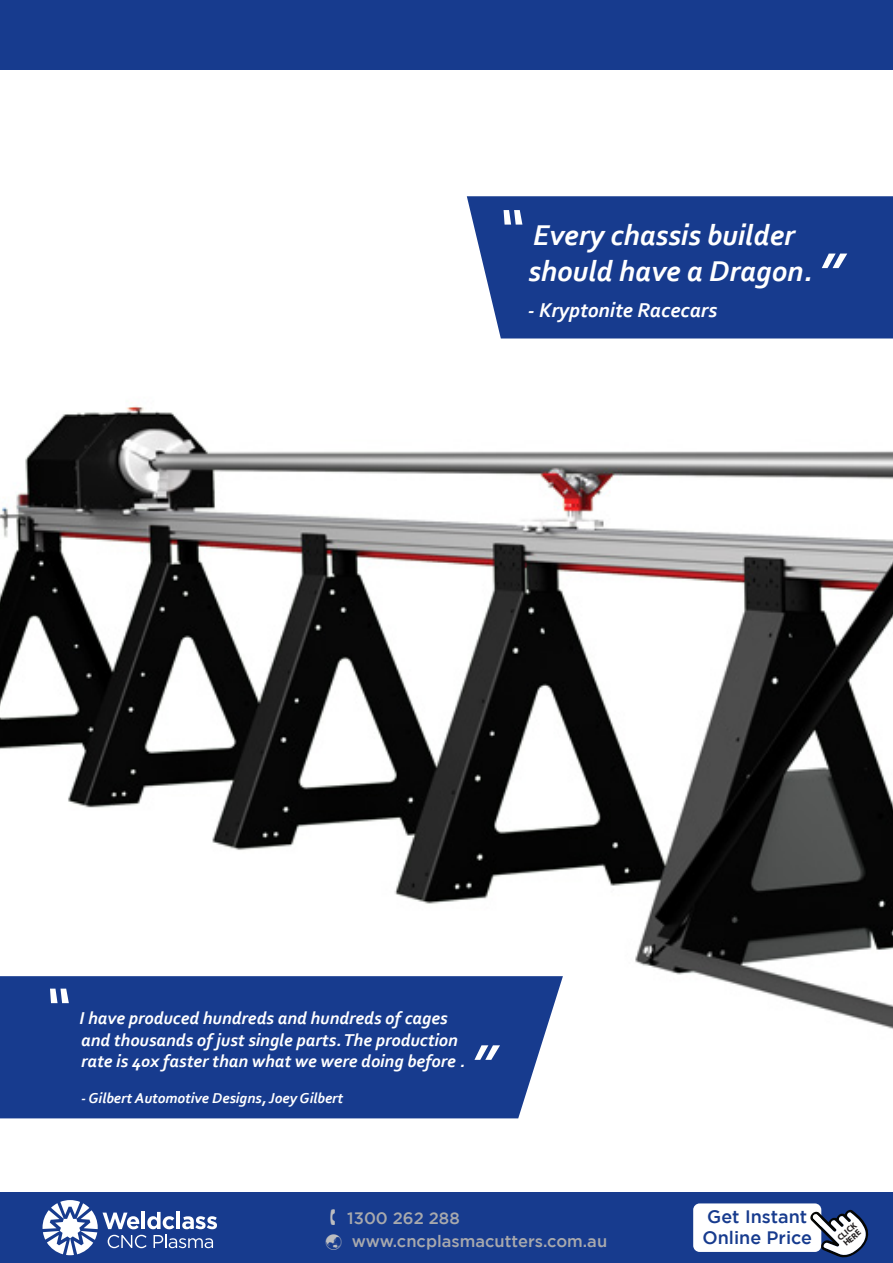
<style>
.page{position:relative;width:893px;height:1263px;background:#fff}
.page>*{position:absolute;margin:0;border:0;box-sizing:border-box;transform-origin:0 0}
.t1{font:italic 700 54px "Corbel";color:#fff}
.t2{font:italic 700 30px "Corbel";color:#fff}
.t3{font:italic 700 21px "Corbel";color:#fff}
.t4{font:italic 700 18px "Corbel";color:#fff}
.Paragraph_Style_1{font:500 18px "Gotham";color:#173b8e}
.Paragraph_Style_1-2{font:500 16.5px "Gotham";color:#a8a9ad}
.t5{font:italic 700 15px "Corbel";color:#fff}
.t6{font:700 8.7px "Myriad Pro";color:#231f20}
.s1{font-size:54px}
</style>
<div class="page">
<img style="left:0;top:196px;width:893px;height:997px">
<div style="left:0;top:0;width:893px;height:69px;background:#173b8e"></div>
<div style="left:0;top:1193px;width:893px;height:70px;background:#173b8e"></div>
<div style="left:693px;top:1203px;width:128px;height:49px;background:#fff;border-radius:6px"></div>
<svg style="left:810px;top:1209px;width:59px;height:49px"></svg>
<svg style="left:43px;top:1200px;width:174px;height:55px"></svg>
<div style="left:467px;top:196px;width:426px;height:142px;background:#173b8e"></div>
<div style="left:0;top:976px;width:563px;height:142px;background:#173b8e"></div>
<p class="t2" style="left:497px;top:217px;width:299px"><span class="s1">“</span> Every chassis builder</p>
<p class="t2" style="left:528px;top:253px;width:316px">should have a Dragon. <span class="s1">”</span></p>
<p class="t3" style="left:528px;top:297px;width:191px">- Kryptonite Racecars</p>
<p class="t1" style="left:44px;top:972px;width:26px">“</p>
<p class="t4" style="left:79px;top:1007px;width:370px">I have produced hundreds and hundreds of cages</p>
<p class="t4" style="left:81px;top:1028px;width:378px">and thousands of just single parts. The production</p>
<p class="t4" style="left:81px;top:1050px;width:386px">rate is 40x faster than what we were doing before .</p>
<p class="t5" style="left:81px;top:1089px;width:264px">- Gilbert Automotive Designs, Joey Gilbert</p>
<p class="t1" style="left:471px;top:1029px;width:26px">”</p>
<p class="Paragraph_Style_1-2" style="left:347px;top:1209px;width:114px">1300 262 288</p>
<p class="Paragraph_Style_1-2" style="left:352px;top:1232px;width:257px">www.cncplasmacutters.com.au</p>
<p class="Paragraph_Style_1" style="left:707px;top:1206px;width:101px">Get Instant</p>
<p class="Paragraph_Style_1" style="left:702px;top:1227px;width:111px">Online Price</p>
<p class="t6" style="left:835px;top:1235px;width:24px;rotate:-41deg">CLICK</p>
<p class="t6" style="left:841px;top:1240px;width:22px;rotate:-41deg">HERE</p>
</div>
